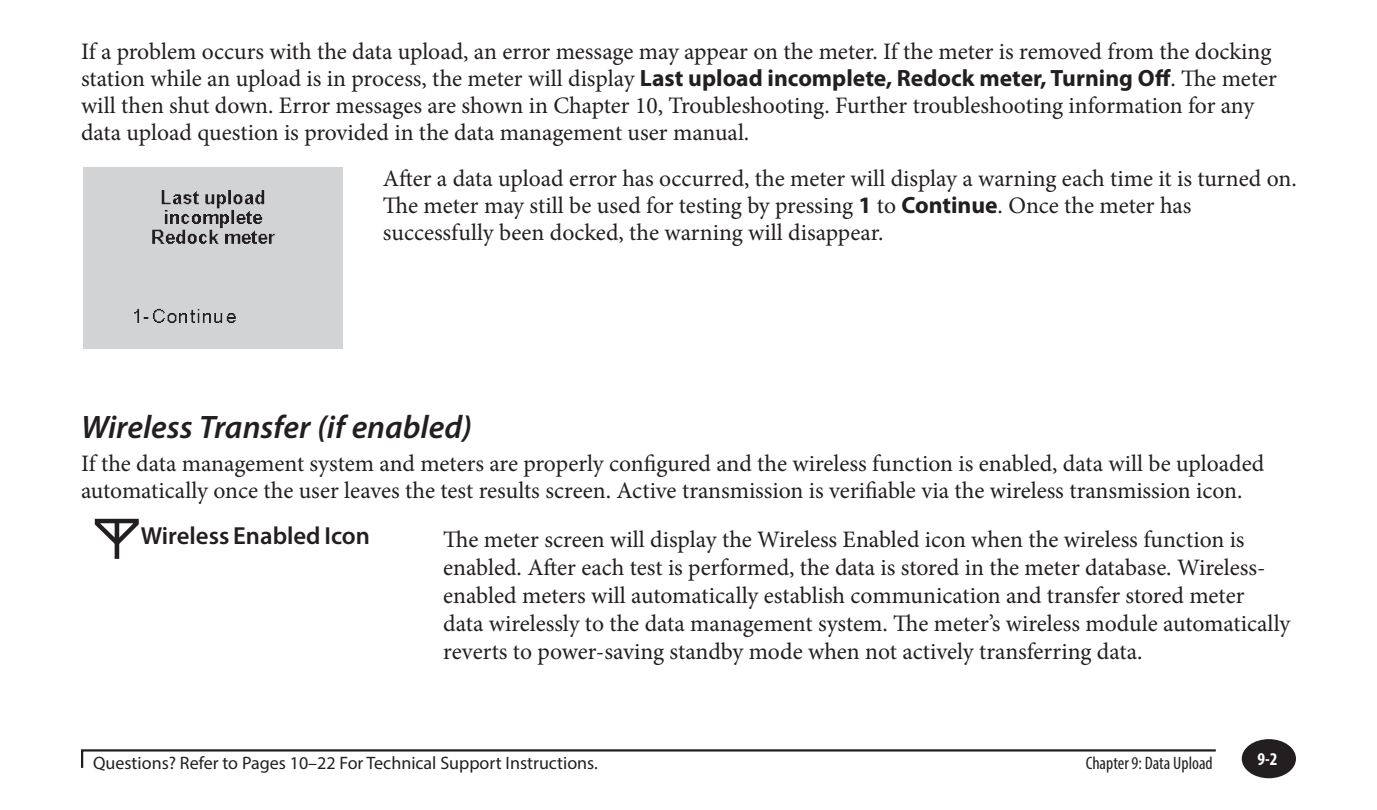
<style>
.page{position:relative;width:1377px;height:810px;background:#fff}
.page>*{position:absolute;margin:0;border:0;box-sizing:border-box;transform-origin:0 0}
.t1{font:italic 600 32.62px "Myriad Pro";color:#231f20}
.t2{font:600 24.75px "Myriad Pro";color:#231f20}
.t3{font:23.62px/27px "Minion Pro";color:#231f20}
.t4{font:18px "Myriad Pro";color:#231f20}
.t5{font:condensed 18px "Myriad Pro";color:#231f20}
.t6{font:700 condensed 18px "Myriad Pro";color:#fff}
.s1{font-family:"Myriad Pro";font-weight:700}
</style>
<div class="page">
<div style="left:1242px;top:739px;width:54px;height:39px;background:#231f20;border-radius:50%"></div>
<svg style="left:81px;top:749px;width:1135px;height:19px"></svg>
<div style="left:83px;top:167px;width:259px;height:182px;background:#d1d3d4"></div>
<img style="left:161px;top:190px;width:104px;height:39px">
<img style="left:134px;top:229px;width:141px;height:94px">
<svg style="left:95px;top:519px;width:44px;height:30px"></svg>
<hr style="left:115px;top:521px;width:4px;height:38px;background:#231f20">
<p class="t3" style="left:81px;top:38px;width:1197px">If a problem occurs with the data upload, an error message may appear on the meter. If the meter is removed from the docking station while an upload is in process, the meter will display <span class="s1">Last upload incomplete, Redock meter, Turning Off</span>. The meter will then shut down. Error messages are shown in Chapter 10, Troubleshooting. Further troubleshooting information for any data upload question is provided in the data management user manual.</p>
<p class="t3" style="left:383px;top:165px;width:915px">After a data upload error has occurred, the meter will display a warning each time it is turned on.<br>The meter may still be used for testing by pressing <span class="s1">1</span> to <span class="s1">Continue</span>. Once the meter has successfully been docked, the warning will disappear.</p>
<h1 class="t1" style="left:81px;top:406px;width:393px">Wireless Transfer (if enabled)</h1>
<p class="t3" style="left:81px;top:450px;width:1185px">If the data management system and meters are properly configured and the wireless function is enabled, data will be uploaded automatically once the user leaves the test results screen. Active transmission is verifiable via the wireless transmission icon.</p>
<p class="t3" style="left:443px;top:525px;width:849px;line-height:28.1px">The meter screen will display the Wireless Enabled icon when the wireless function is enabled. After each test is performed, the data is stored in the meter database. Wireless&shy;enabled meters will automatically establish communication and transfer stored meter data wirelessly to the data management system. The meter’s wireless module automatically reverts to power-saving standby mode when not actively transferring data.</p>
<p class="t2" style="left:141px;top:520px;width:231px">Wireless Enabled Icon</p>
<p class="t4" style="left:93px;top:752px;width:506px">Questions? Refer to Pages 10–22 For Technical Support Instructions.</p>
<p class="t5" style="left:1086px;top:752px;width:129px">Chapter 9: Data Upload</p>
<p class="t6" style="left:1258px;top:750px;width:21px">9-2</p>
</div>
